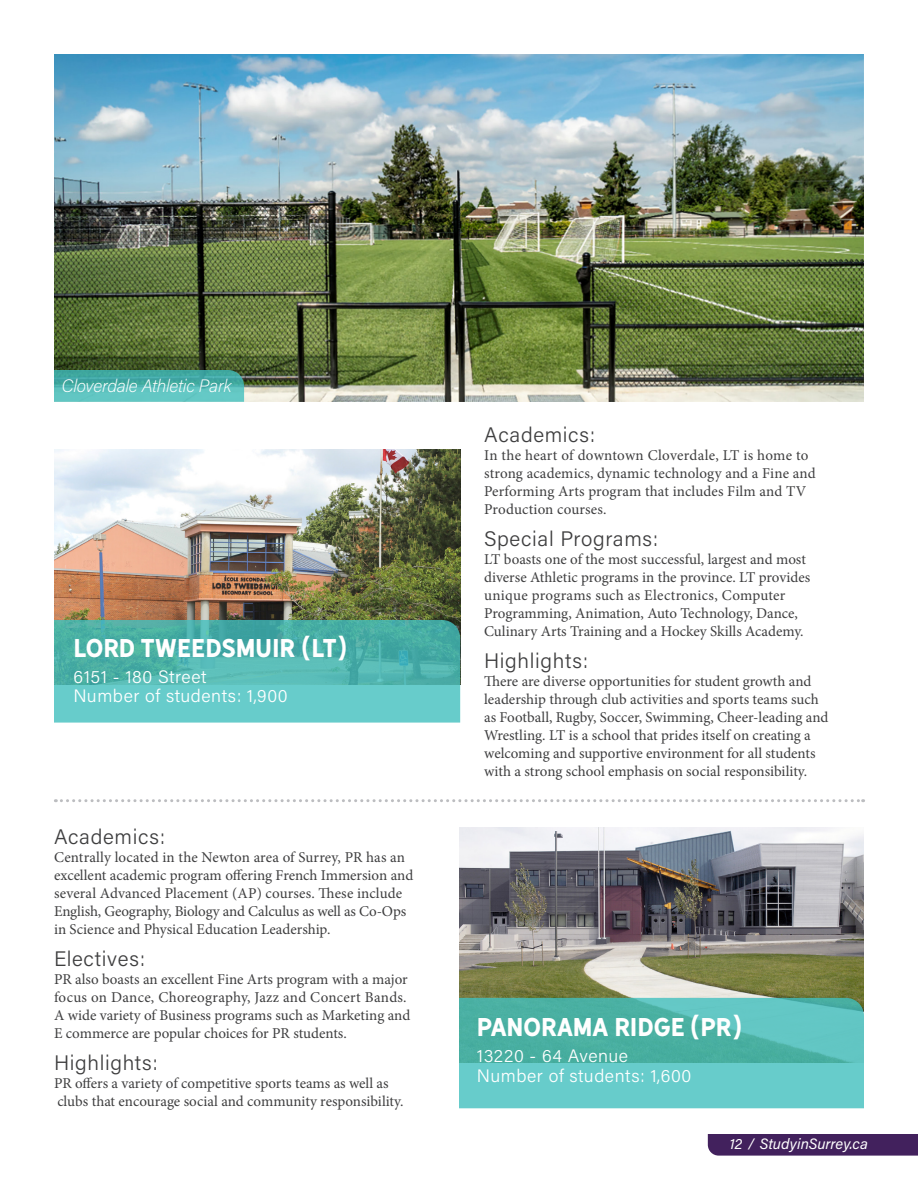
<style>
.page{position:relative;width:918px;height:1188px;background:#fff}
.page>*{position:absolute;margin:0;border:0;box-sizing:border-box;transform-origin:0 0}
.t1{font:24px "Hanley Sans";color:#fff}
.t2{font:300 21px "Acumin Pro";letter-spacing:.03em;color:#3e3e3f}
.t3{font:300 18px/19.5px "Acumin Pro";letter-spacing:.03em;color:#fff}
.t4{font:italic 200 18px "Acumin Pro";letter-spacing:-.02em;color:#fff}
.t5{font:15px/18px "Minion Pro";color:#3e3e3f}
.t6{font:italic 15px "Acumin Pro";color:#fff}
</style>
<div class="page">
<img style="left:54px;top:450px;width:406px;height:170px">
<svg style="left:54px;top:620px;width:406px;height:103px;background:#56bab5"></svg>
<img style="left:459px;top:828px;width:405px;height:170px">
<svg style="left:459px;top:998px;width:405px;height:110px;background:#59beb8"></svg>
<img style="left:54px;top:54px;width:810px;height:348px">
<svg style="left:54px;top:370px;width:190px;height:32px;background:#51b6b0"></svg>
<svg style="left:55px;top:799px;width:809px;height:3px"></svg>
<div style="left:708px;top:1134px;width:210px;height:22px;background:#42215d"></div>
<p class="t4" style="left:62px;top:373px;width:171px">Cloverdale Athletic Park</p>
<p class="t1" style="left:73px;top:633px;width:275px">LORD TWEEDSMUIR (LT)</p>
<p class="t3" style="left:73px;top:666px;width:216px">6151 - 180 Street<br>Number of students: 1,900</p>
<p class="t2" style="left:54px;top:822px;width:112px">Academics:</p>
<p class="t5" style="left:54px;top:848px;width:361px">Centrally located in the Newton area of Surrey, PR has an excellent academic program offering French Immersion and several Advanced Placement (AP) courses. These include English, Geography, Biology and Calculus as well as Co-Ops in Science and Physical Education Leadership.</p>
<p class="t2" style="left:54px;top:944px;width:92px">Electives:</p>
<p class="t5" style="left:54px;top:970px;width:358px">PR also boasts an excellent Fine Arts program with a major focus on Dance, Choreography, Jazz and Concert Bands.<br>A wide variety of Business programs such as Marketing and E commerce are popular choices for PR students.</p>
<p class="t2" style="left:54px;top:1048px;width:105px">Highlights:</p>
<p class="t5" style="left:54px;top:1074px;width:351px">PR offers a variety of competitive sports teams as well as clubs that encourage social and community responsibility.</p>
<p class="t2" style="left:484px;top:421px;width:112px">Academics:</p>
<p class="t5" style="left:484px;top:447px;width:333px">In the heart of downtown Cloverdale, LT is home to strong academics, dynamic technology and a Fine and Performing Arts program that includes Film and TV Production courses.</p>
<p class="t2" style="left:484px;top:524px;width:175px">Special Programs:</p>
<p class="t5" style="left:484px;top:551px;width:328px">LT boasts one of the most successful, largest and most diverse Athletic programs in the province. LT provides unique programs such as Electronics, Computer Programming, Animation, Auto Technology, Dance, Culinary Arts Training and a Hockey Skills Academy.</p>
<p class="t2" style="left:484px;top:646px;width:105px">Highlights:</p>
<p class="t5" style="left:484px;top:673px;width:346px">There are diverse opportunities for student growth and leadership through club activities and sports teams such as Football, Rugby, Soccer, Swimming, Cheer-leading and Wrestling. LT is a school that prides itself on creating a welcoming and supportive environment for all students with a strong school emphasis on social responsibility.</p>
<p class="t1" style="left:477px;top:1012px;width:267px">PANORAMA RIDGE (PR)</p>
<p class="t3" style="left:477px;top:1045px;width:216px">13220 - 64 Avenue<br>Number of students: 1,600</p>
<p class="t6" style="left:730px;top:1133px;width:140px">12 / StudyinSurrey.ca</p>
</div>
